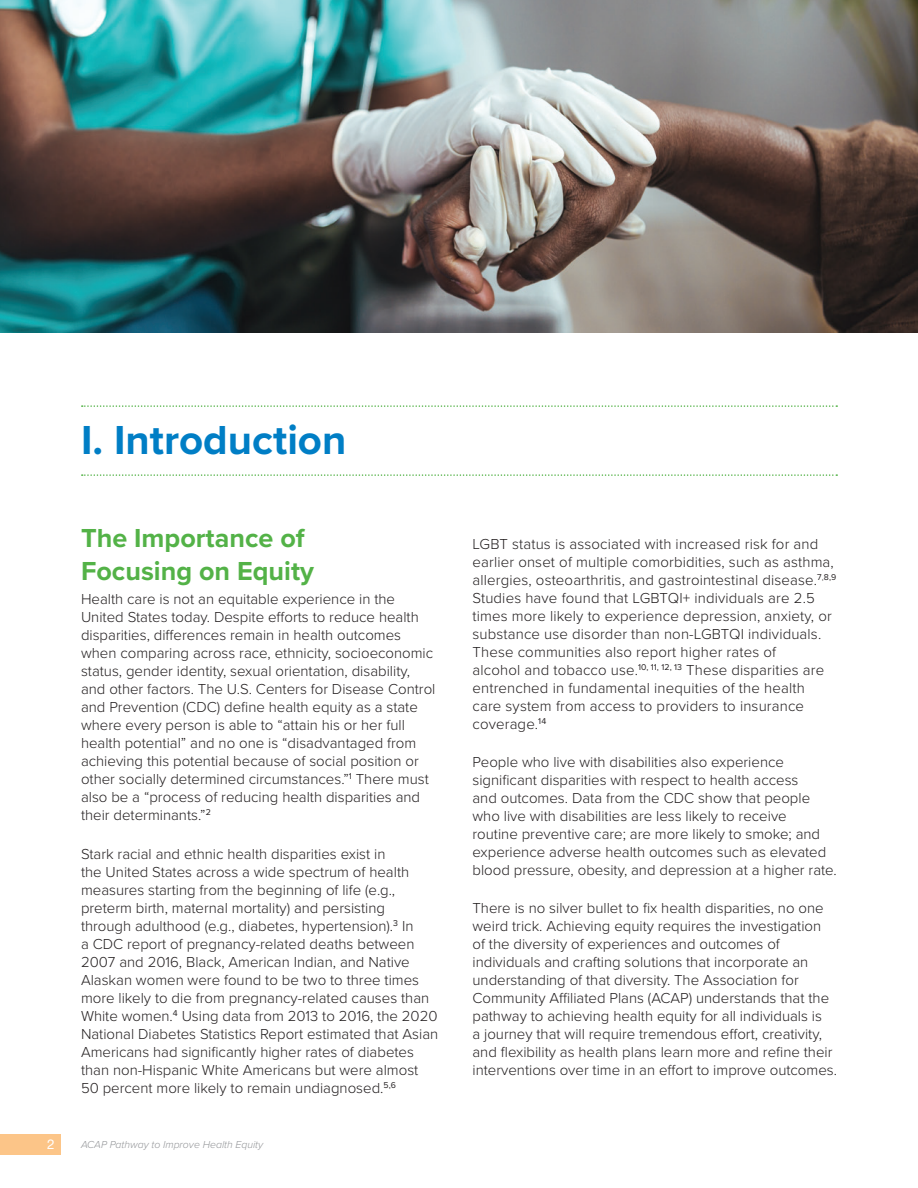
<style>
.page{position:relative;width:918px;height:1188px;background:#fff}
.page>*{position:absolute;margin:0;border:0;box-sizing:border-box;transform-origin:0 0}
.Section_Header{font:700 42px "Proxima Nova";color:#007ec5}
.Subhead_1{font:700 27px/32.4px "Proxima Nova";color:#53b247}
.Body{font:300 15px/18px "Proxima Nova";color:#231f20}
.t1{font:13.5px "Helvetica Neue LT Std";color:#fff}
.t2{font:italic 300 10.5px "Proxima Nova";color:#939598}
</style>
<div class="page">
<div style="left:0;top:1134px;width:61px;height:20px;background:#fcc588"></div>
<svg style="left:82px;top:405px;width:755px;height:2px"></svg>
<svg style="left:82px;top:474px;width:755px;height:2px"></svg>
<img style="left:0;top:0;width:918px;height:333px">
<p class="Section_Header" style="left:81px;top:409px;width:267px">I. Introduction</p>
<p class="Subhead_1" style="left:81px;top:521px;width:235px">The Importance of<br>Focusing on Equity</p>
<p class="Body" style="left:81px;top:590px;width:356px">Health care is not an equitable experience in the United States today. Despite efforts to reduce health disparities, differences remain in health outcomes when comparing across race, ethnicity, socioeconomic status, gender identity, sexual orientation, disability, and other factors. The U.S. Centers for Disease Control and Prevention (CDC) define health equity as a state where every person is able to “attain his or her full health potential” and no one is “disadvantaged from achieving this potential because of social position or other socially determined circumstances.”<sup>1</sup> There must also be a “process of reducing health disparities and their determinants.”<sup>2</sup></p>
<p class="Body" style="left:81px;top:844px;width:359px">Stark racial and ethnic health disparities exist in<br>the United States across a wide spectrum of health measures starting from the beginning of life (e.g., preterm birth, maternal mortality) and persisting through adulthood (e.g., diabetes, hypertension).<sup>3</sup> In<br>a CDC report of pregnancy-related deaths between 2007 and 2016, Black, American Indian, and Native Alaskan women were found to be two to three times more likely to die from pregnancy-related causes than White women.<sup>4</sup> Using data from 2013 to 2016, the 2020<br>National Diabetes Statistics Report estimated that Asian Americans had significantly higher rates of diabetes than non-Hispanic White Americans but were almost 50 percent more likely to remain undiagnosed.<sup>5,6</sup></p>
<p class="t1" style="left:47px;top:1136px;width:9px">2</p>
<p class="t2" style="left:81px;top:1136px;width:184px">ACAP Pathway to Improve Health Equity</p>
<p class="Body" style="left:472px;top:534px;width:365px">LGBT status is associated with increased risk for and earlier onset of multiple comorbidities, such as asthma, allergies, osteoarthritis, and gastrointestinal disease.<sup>7</sup><sup>,</sup><sup>8,9<br></sup>Studies have found that LGBTQI+ individuals are 2.5 times more likely to experience depression, anxiety, or substance use disorder than non-LGBTQI individuals.<br>These communities also report higher rates of<br>alcohol and tobacco use.<sup>10,</sup> <sup>11,</sup> <sup>12,</sup> <sup>13</sup> These disparities are entrenched in fundamental inequities of the health care system from access to providers to insurance coverage.<sup>14</sup></p>
<p class="Body" style="left:472px;top:752px;width:366px">People who live with disabilities also experience significant disparities with respect to health access<br>and outcomes. Data from the CDC show that people who live with disabilities are less likely to receive<br>routine preventive care; are more likely to smoke; and experience adverse health outcomes such as elevated blood pressure, obesity, and depression at a higher rate.</p>
<p class="Body" style="left:472px;top:899px;width:366px">There is no silver bullet to fix health disparities, no one weird trick. Achieving equity requires the investigation of the diversity of experiences and outcomes of individuals and crafting solutions that incorporate an understanding of that diversity. The Association for Community Affiliated Plans (ACAP) understands that the pathway to achieving health equity for all individuals is<br>a journey that will require tremendous effort, creativity, and flexibility as health plans learn more and refine their interventions over time in an effort to improve outcomes.</p>
</div>
